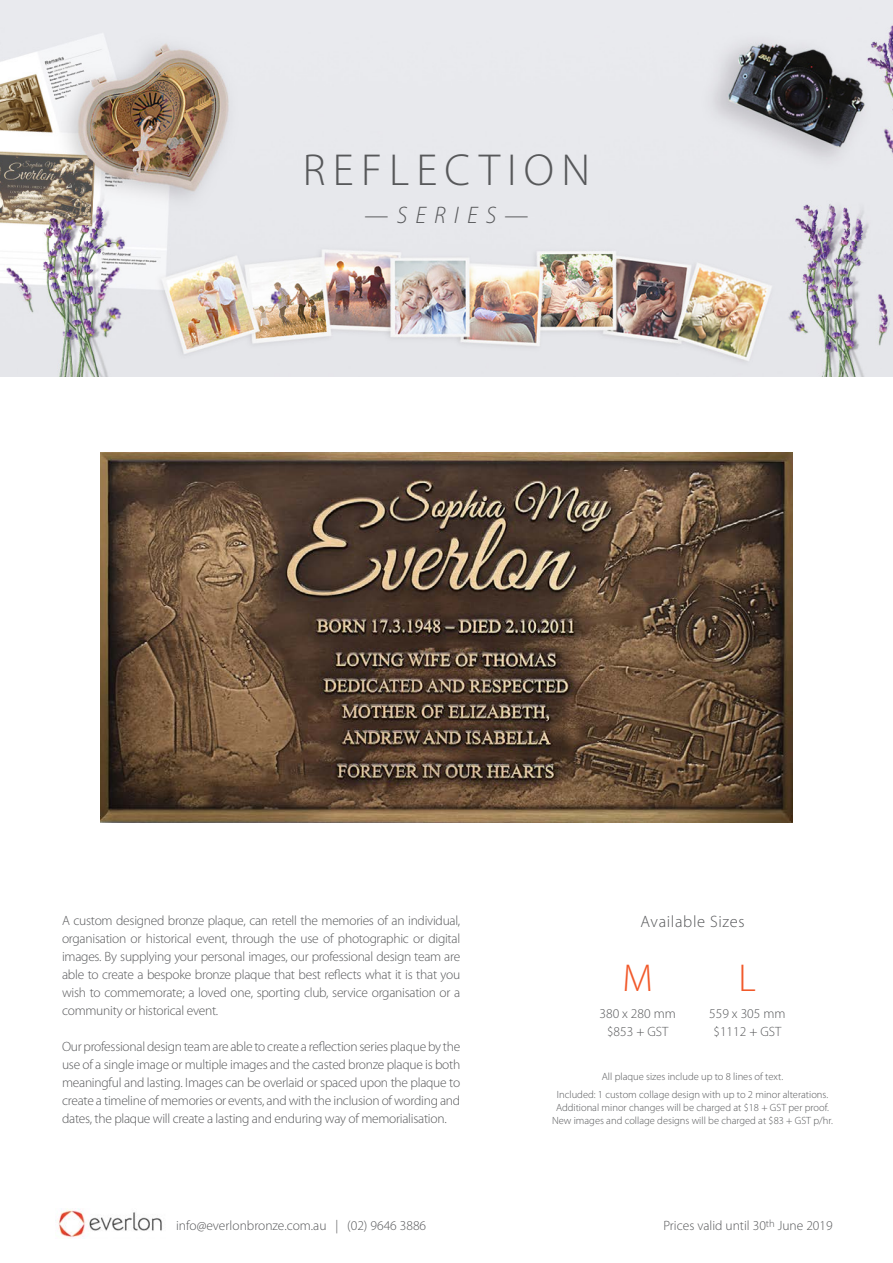
<style>
.page{position:relative;width:893px;height:1263px;background:#fff}
.page>*{position:absolute;margin:0;border:0;box-sizing:border-box;transform-origin:0 0}
.Heading{font:300 45px "Myriad Pro";letter-spacing:.16em;color:#57585a}
.SubHeading{font:300 39px "Myriad Pro";color:#f1592a}
.SubHeading-2{font:italic 300 24px "Myriad Pro";letter-spacing:.34em;color:#57585a}
.Body_Text{font:300 16.5px "Myriad Pro";letter-spacing:.04em;color:#57585a}
.Body_Text-2{font:300 13.5px/18px "Myriad Pro";letter-spacing:-.02em;color:#57585a;text-align:justify}
.Body_Text-3{font:300 13.5px "Myriad Pro";color:#57585a}
.t1{font:300 10.5px "Myriad Pro";color:#57585a}
.s1{font-style:normal}
</style>
<div class="page">
<img style="left:0;top:0;width:893px;height:376px">
<img style="left:100px;top:452px;width:693px;height:371px">
<img style="left:58px;top:1209px;width:104px;height:30px">
<p class="Heading" style="left:303px;top:143px;width:289px">REFLECTION</p>
<p class="SubHeading-2" style="left:364px;top:200px;width:165px"><span class="s1">—</span>SERIES<span class="s1">—</span></p>
<p class="Body_Text-2" style="left:62px;top:911px;width:400px">A custom designed bronze plaque, can retell the memories of an individual, organisation or historical event, through the use of photographic or digital images. By supplying your personal images, our professional design team are able to create a bespoke bronze plaque that best reflects what it is that you wish to commemorate; a loved one, sporting club, service organisation or a community or historical event.</p>
<p class="Body_Text-2" style="left:62px;top:1037px;width:400px">Our professional design team are able to create a reflection series plaque by the use of a single image or multiple images and the casted bronze plaque is both meaningful and lasting. Images can be overlaid or spaced upon the plaque to create a timeline of memories or events, and with the inclusion of wording and dates, the plaque will create a lasting and enduring way of memorialisation.</p>
<p class="Body_Text" style="left:640px;top:911px;width:106px">Available Sizes</p>
<p class="SubHeading" style="left:622px;top:955px;width:32px">M</p>
<p class="Body_Text-2" style="left:599px;top:1005px;width:78px">380 x 280 mm</p>
<p class="Body_Text-2" style="left:607px;top:1023px;width:63px">$853 + GST</p>
<p class="SubHeading" style="left:739px;top:955px;width:19px">L</p>
<p class="Body_Text-2" style="left:709px;top:1005px;width:78px">559 x 305 mm</p>
<p class="Body_Text-2" style="left:713px;top:1023px;width:69px">$1112 + GST</p>
<p class="t1" style="left:602px;top:1070px;width:183px">All plaque sizes include up to 8 lines of text.</p>
<p class="t1" style="left:557px;top:1088px;width:273px">Included: 1 custom collage design with up to 2 minor alterations.</p>
<p class="t1" style="left:556px;top:1101px;width:274px">Additional minor changes will be charged at $18 + GST per proof.</p>
<p class="t1" style="left:552px;top:1114px;width:282px">New images and collage designs will be charged at $83 + GST p/hr.</p>
<p class="Body_Text-3" style="left:176px;top:1217px;width:252px">info@everlonbronze.com.au | (02) 9646 3886</p>
<p class="Body_Text-3" style="left:663px;top:1217px;width:171px">Prices valid until 30<sup>th</sup> June 2019</p>
</div>
